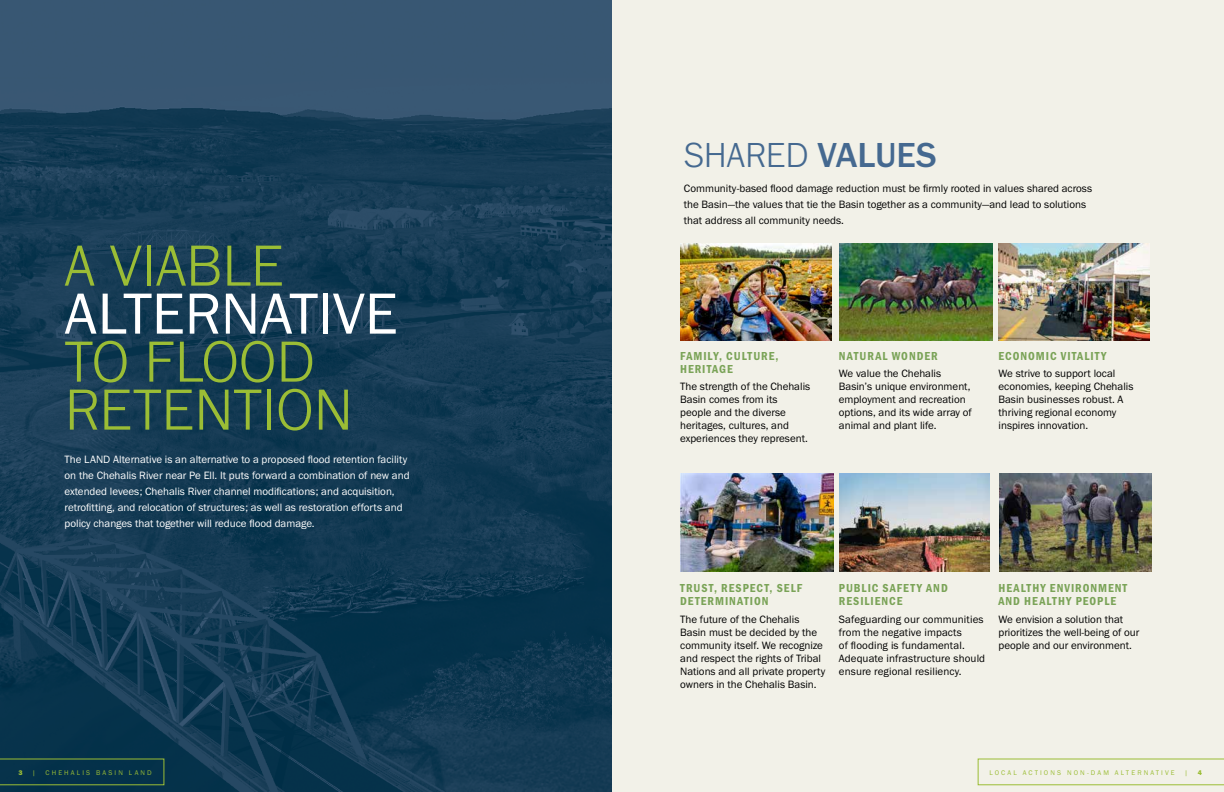
<style>
.page{position:relative;width:1224px;height:792px;background:#fff}
.page>*{position:absolute;margin:0;border:0;box-sizing:border-box;transform-origin:0 0}
.t1{font:300 60px/48px "Franklin Gothic URW";color:#9bbd35}
.t2{font:60px "Franklin Gothic URW Boo";letter-spacing:-.005em;color:#fff}
.t3{font:300 36px "Franklin Gothic URW";color:#456990}
.t4{font:12px/13px "Franklin Gothic URW Con Dem";letter-spacing:.08em;color:#7aa357}
.t5{font:11px/13px "Franklin Gothic URW Boo";color:#000}
.t6{font:11px/16px "Franklin Gothic URW Boo";color:#fff}
.t7{font:7px "Franklin Gothic URW Boo";letter-spacing:.3em;color:#9bbd35}
.t8{font:7px "Franklin Gothic URW Hea";color:#9bbd35}
.s1{font-weight:500}
</style>
<div class="page">
<img style="left:0;top:0;width:612px;height:792px">
<div style="left:612px;top:0;width:612px;height:792px;background:#f2f1e8"></div>
<img style="left:681px;top:243px;width:150px;height:98px">
<img style="left:839px;top:243px;width:153px;height:98px">
<img style="left:999px;top:243px;width:151px;height:98px">
<img style="left:839px;top:474px;width:151px;height:97px">
<img style="left:681px;top:474px;width:153px;height:97px">
<img style="left:999px;top:474px;width:153px;height:97px">
<svg style="left:978px;top:759px;width:246px;height:26px"></svg>
<svg style="left:0;top:759px;width:164px;height:26px;background:#0b3848"></svg>
<h1 class="t1" style="left:65px;top:240px;width:221px">A VIABLE</h1>
<h1 class="t2" style="left:65px;top:276px;width:335px">ALTERNATIVE</h1>
<h1 class="t1" style="left:65px;top:336px;width:290px">TO FLOOD<br>RETENTION</h1>
<p class="t6" style="left:65px;top:451px;width:347px">The LAND Alternative is an alternative to a proposed flood retention facility on the Chehalis River near Pe Ell. It puts forward a combination of new and extended levees; Chehalis River channel modifications; and acquisition, retrofitting, and relocation of structures; as well as restoration efforts and policy changes that together will reduce flood damage.</p>
<h2 class="t3" style="left:684px;top:133px;width:254px">SHARED <span class="s1">VALUES</span></h2>
<p class="t5" style="left:684px;top:180px;width:410px;line-height:16px">Community-based flood damage reduction must be firmly rooted in values shared across the Basin—the values that tie the Basin together as a community—and lead to solutions that address all community needs.</p>
<p class="t4" style="left:680px;top:349px;width:100px">FAMILY, CULTURE,<br>HERITAGE</p>
<p class="t5" style="left:680px;top:380px;width:132px">The strength of the Chehalis<br>Basin comes from its people and the diverse heritages, cultures, and experiences they represent.</p>
<p class="t4" style="left:839px;top:349px;width:100px">NATURAL WONDER</p>
<p class="t5" style="left:839px;top:367px;width:135px">We value the Chehalis<br>Basin’s unique environment, employment and recreation options, and its wide array of animal and plant life.</p>
<p class="t4" style="left:999px;top:349px;width:110px">ECONOMIC VITALITY</p>
<p class="t5" style="left:999px;top:367px;width:137px">We strive to support local economies, keeping Chehalis<br>Basin businesses robust. A thriving regional economy inspires innovation.</p>
<p class="t4" style="left:680px;top:581px;width:123px">TRUST, RESPECT, SELF<br>DETERMINATION</p>
<p class="t5" style="left:680px;top:612px;width:147px">The future of the Chehalis<br>Basin must be decided by the community itself. We recognize and respect the rights of Tribal<br>Nations and all private property owners in the Chehalis Basin.</p>
<p class="t4" style="left:839px;top:581px;width:110px">PUBLIC SAFETY AND<br>RESILIENCE</p>
<p class="t5" style="left:839px;top:612px;width:148px">Safeguarding our communities from the negative impacts<br>of flooding is fundamental.<br>Adequate infrastructure should ensure regional resiliency.</p>
<p class="t4" style="left:999px;top:581px;width:130px">HEALTHY ENVIRONMENT<br>AND HEALTHY PEOPLE</p>
<p class="t5" style="left:999px;top:612px;width:142px">We envision a solution that prioritizes the well-being of our people and our environment.</p>
<p class="t8" style="left:18px;top:768px;width:6px">3</p>
<p class="t7" style="left:32px;top:769px;width:5px">|</p>
<p class="t7" style="left:46px;top:769px;width:108px">CHEHALIS BASIN LAND</p>
<p class="t7" style="left:989px;top:769px;width:187px">LOCAL ACTIONS NON-DAM ALTERNATIVE</p>
<p class="t7" style="left:1185px;top:769px;width:5px">|</p>
<p class="t8" style="left:1198px;top:768px;width:6px">4</p>
</div>
